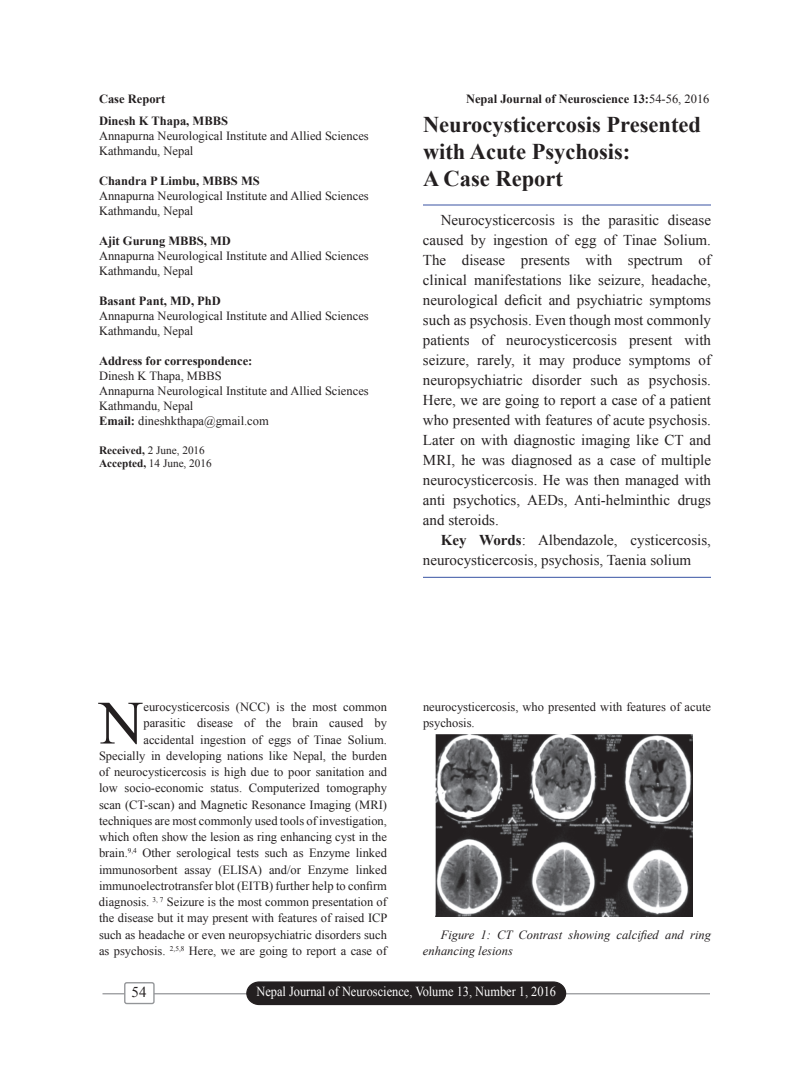
<style>
.page{position:relative;width:810px;height:1080px;background:#fff}
.page>*{position:absolute;margin:0;border:0;box-sizing:border-box;transform-origin:0 0}
.t1{font:61.62px "Times New Roman";color:#231f20}
.t2{font:700 22.5px/27px "Times New Roman";color:#231f20}
.t3{font:15px/20px "Times New Roman";color:#231f20;text-align:justify}
.t4{font:13.75px "Times New Roman";color:#fff;scale:.9 1}
.t5{font:12.5px/16.2px "Times New Roman";color:#231f20}
.t6{font:700 12.5px "Times New Roman";color:#231f20}
.t7{font:italic 12.5px/16.2px "Times New Roman";color:#231f20}
.t8{font:11.25px/13.5px "Times New Roman";color:#231f20}
.s1{font-weight:400}
.s2{font-weight:700}
</style>
<div class="page">
<hr style="left:102px;top:993px;width:608px;height:1px;background:#939598">
<svg style="left:246px;top:981px;width:321px;height:25px;background:#322e2f"></svg>
<div style="left:125px;top:983px;width:29px;height:21px;background:#fff;border-radius:2px"></div>
<div style="left:124px;top:982px;width:31px;height:22px;border:1px solid #939598;border-radius:2px"></div>
<img style="left:435px;top:735px;width:258px;height:181px">
<hr style="left:423px;top:205px;width:288px;height:1px;background:#3853a3">
<hr style="left:423px;top:577px;width:288px;height:1px;background:#3853a3">
<p class="t6" style="left:99px;top:92px;width:68px">Case Report</p>
<p class="t6" style="left:466px;top:92px;width:245px">Nepal Journal of Neuroscience 13:<span class="s1">54-56, 2016</span></p>
<p class="t6" style="left:99px;top:114px;width:130px">Dinesh K Thapa, MBBS</p>
<p class="t5" style="left:99px;top:129px;width:271px;line-height:15px">Annapurna Neurological Institute and Allied Sciences<br>Kathmandu, Nepal</p>
<p class="t6" style="left:99px;top:174px;width:162px">Chandra P Limbu, MBBS MS</p>
<p class="t5" style="left:99px;top:189px;width:271px;line-height:15px">Annapurna Neurological Institute and Allied Sciences<br>Kathmandu, Nepal</p>
<p class="t6" style="left:99px;top:234px;width:133px">Ajit Gurung MBBS, MD</p>
<p class="t5" style="left:99px;top:249px;width:271px;line-height:15px">Annapurna Neurological Institute and Allied Sciences<br>Kathmandu, Nepal</p>
<p class="t6" style="left:99px;top:294px;width:123px">Basant Pant, MD, PhD</p>
<p class="t5" style="left:99px;top:309px;width:271px;line-height:15px">Annapurna Neurological Institute and Allied Sciences<br>Kathmandu, Nepal</p>
<p class="t6" style="left:99px;top:354px;width:155px">Address for correspondence:</p>
<p class="t5" style="left:99px;top:369px;width:271px;line-height:15px">Dinesh K Thapa, MBBS<br>Annapurna Neurological Institute and Allied Sciences<br>Kathmandu, Nepal<br><span class="s2">Email:</span> dineshkthapa@gmail.com</p>
<p class="t8" style="left:99px;top:443px;width:114px"><span class="s2">Received,</span> 2 June, 2016<br><span class="s2">Accepted,</span> 14 June, 2016</p>
<h2 class="t2" style="left:423px;top:111px;width:280px">Neurocysticercosis Presented with Acute Psychosis:<br>A Case Report</h2>
<p class="t3" style="left:423px;top:210px;width:290px;text-indent:18px">Neurocysticercosis is the parasitic disease caused by ingestion of egg of Tinae Solium.<br>The disease presents with spectrum of clinical manifestations like seizure, headache, neurological deficit and psychiatric symptoms such as psychosis. Even though most commonly patients of neurocysticercosis present with seizure, rarely, it may produce symptoms of neuropsychiatric disorder such as psychosis.<br>Here, we are going to report a case of a patient who presented with features of acute psychosis.<br>Later on with diagnostic imaging like CT and MRI, he was diagnosed as a case of multiple neurocysticercosis. He was then managed with anti psychotics, AEDs, Anti-helminthic drugs and steroids.</p>
<p class="t3" style="left:423px;top:530px;width:290px;text-indent:18px"><span class="s2">Key Words</span>: Albendazole, cysticercosis, neurocysticercosis, psychosis, Taenia solium</p>
<p class="t5" style="left:99px;top:699px;width:290px;text-align:right">eurocysticercosis (NCC) is the most common parasitic disease of the brain caused by accidental ingestion of eggs of Tinae Solium.<br>Specially in developing nations like Nepal, the burden of neurocysticercosis is high due to poor sanitation and low socio-economic status. Computerized tomography scan (CT-scan) and Magnetic Resonance Imaging (MRI) techniques are most commonly used tools of investigation, which often show the lesion as ring enhancing cyst in the brain.<sup>9,4</sup> Other serological tests such as Enzyme linked immunosorbent assay (ELISA) and/or Enzyme linked immunoelectrotransfer blot (EITB) further help to confirm diagnosis. <sup>3,</sup> <sup>7</sup> Seizure is the most common presentation of the disease but it may present with features of raised ICP such as headache or even neuropsychiatric disorders such as psychosis. <sup>2,5,8</sup> Here, we are going to report a case of</p>
<h1 class="t1" style="left:99px;top:689px;width:46px">N</h1>
<p class="t5" style="left:423px;top:699px;width:290px">neurocysticercosis, who presented with features of acute psychosis.</p>
<p class="t7" style="left:423px;top:926px;width:290px;text-indent:18px">Figure 1: CT Contrast showing calcified and ring enhancing lesions</p>
<p class="t3" style="left:132px;top:982px;width:16px">54</p>
<p class="t4" style="left:256px;top:984px;width:334px">Nepal Journal of Neuroscience, Volume 13, Number 1, 2016</p>
</div>
